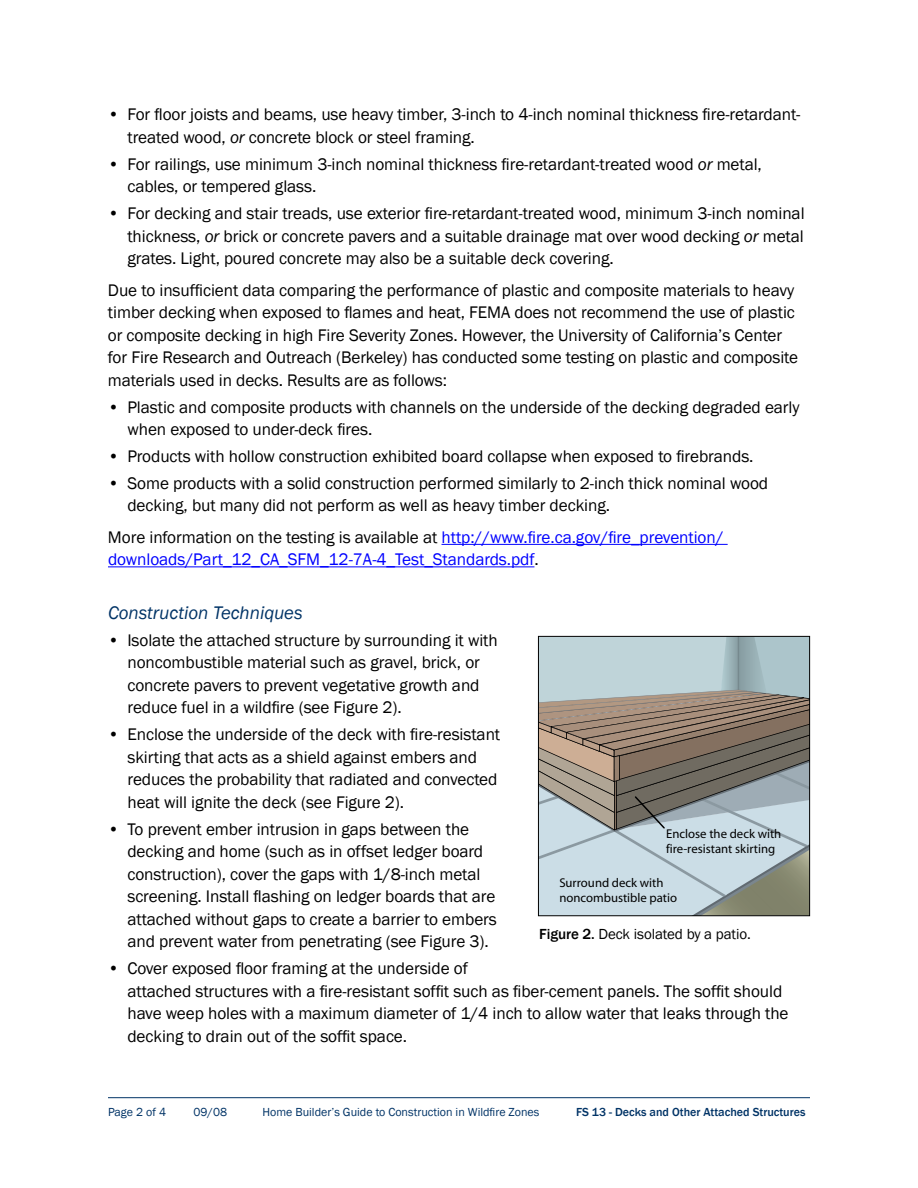
<style>
.page{position:relative;width:918px;height:1188px;background:#fff}
.page>*{position:absolute;margin:0;border:0;box-sizing:border-box;transform-origin:0 0}
.t1{font:italic 18.75px "Franklin Gothic";color:#036}
.t2{font:17.25px/22.5px "Franklin Gothic";letter-spacing:-.005em;color:#000}
.t3{font:17.25px/22.5px "Franklin Gothic";letter-spacing:-.005em;color:#00f}
.t4{font:15px "Franklin Gothic";letter-spacing:-.005em;color:#000}
.t5{font:12.75px/15.3px "Myriad";color:#000}
.t6{font:12px "Franklin Gothic";color:#036}
.t7{font:500 12px "Franklin Gothic";color:#036}
.s1{font-style:italic}
.s2{color:#000}
.s3{font-weight:500}
</style>
<div class="page">
<hr style="left:108px;top:1097px;width:702px;height:1px;background:#036">
<hr style="left:442px;top:544px;width:286px;height:1px;background:#00f">
<hr style="left:108px;top:566px;width:426px;height:1px;background:#00f">
<svg style="left:540px;top:638px;width:268px;height:276px;background:#a6aba9"></svg>
<div style="left:538px;top:636px;width:272px;height:280px;border:1px solid #000"></div>
<p class="t2" style="left:127px;top:103px;width:675px;text-indent:-19px">• For floor joists and beams, use heavy timber, 3-inch to 4-inch nominal thickness fire-retardant&shy;treated wood, <span class="s1">or</span> concrete block or steel framing.</p>
<p class="t2" style="left:127px;top:153px;width:636px;text-indent:-19px">• For railings, use minimum 3-inch nominal thickness fire-retardant-treated wood <span class="s1">or</span> metal, cables, or tempered glass.</p>
<p class="t2" style="left:127px;top:202px;width:679px;text-align:justify;text-indent:-19px">• For decking and stair treads, use exterior fire-retardant-treated wood, minimum 3-inch nominal thickness, <span class="s1">or</span> brick or concrete pavers and a suitable drainage mat over wood decking <span class="s1">or</span> metal grates. Light, poured concrete may also be a suitable deck covering.</p>
<p class="t2" style="left:108px;top:279px;width:692px">Due to insufficient data comparing the performance of plastic and composite materials to heavy timber decking when exposed to flames and heat, FEMA does not recommend the use of plastic or composite decking in high Fire Severity Zones. However, the University of California’s Center for Fire Research and Outreach (Berkeley) has conducted some testing on plastic and composite materials used in decks. Results are as follows:</p>
<p class="t2" style="left:127px;top:396px;width:674px;text-indent:-19px">• Plastic and composite products with channels on the underside of the decking degraded early when exposed to under-deck fires.</p>
<p class="t2" style="left:108px;top:445px;width:647px">• Products with hollow construction exhibited board collapse when exposed to firebrands.</p>
<p class="t2" style="left:127px;top:472px;width:642px;text-indent:-19px">• Some products with a solid construction performed similarly to 2-inch thick nominal wood decking, but many did not perform as well as heavy timber decking.</p>
<p class="t3" style="left:108px;top:526px;width:617px"><span class="s2">More information on the testing is available at</span> http://www.fire.ca.gov/fire_prevention/ downloads/Part_12_CA_SFM_12-7A-4_Test_Standards.pdf<span class="s2">.</span></p>
<p class="t1" style="left:108px;top:601px;width:196px">Construction Techniques</p>
<p class="t2" style="left:127px;top:629px;width:372px;text-indent:-19px">• Isolate the attached structure by surrounding it with noncombustible material such as gravel, brick, or concrete pavers to prevent vegetative growth and reduce fuel in a wildfire (see Figure 2).</p>
<p class="t2" style="left:127px;top:724px;width:374px;text-indent:-19px">• Enclose the underside of the deck with fire-resistant skirting that acts as a shield against embers and reduces the probability that radiated and convected heat will ignite the deck (see Figure 2).</p>
<p class="t2" style="left:127px;top:818px;width:371px;text-indent:-19px">• To prevent ember intrusion in gaps between the decking and home (such as in offset ledger board construction), cover the gaps with 1/8-inch metal screening. Install flashing on ledger boards that are attached without gaps to create a barrier to embers and prevent water from penetrating (see Figure 3).</p>
<p class="t2" style="left:127px;top:957px;width:663px;text-indent:-19px">• Cover exposed floor framing at the underside of<br>attached structures with a fire-resistant soffit such as fiber-cement panels. The soffit should have weep holes with a maximum diameter of 1/4 inch to allow water that leaks through the decking to drain out of the soffit space.</p>
<p class="t5" style="left:666px;top:826px;width:117px">Enclose the deck with fire-resistant skirting</p>
<p class="t5" style="left:559px;top:875px;width:119px">Surround deck with noncombustible patio</p>
<p class="t4" style="left:539px;top:925px;width:213px"><span class="s3">Figure 2.</span> Deck isolated by a patio.</p>
<p class="t6" style="left:108px;top:1104px;width:60px">Page 2 of 4</p>
<p class="t6" style="left:194px;top:1104px;width:35px">09/08</p>
<p class="t6" style="left:262px;top:1104px;width:278px">Home Builder’s Guide to Construction in Wildfire Zones</p>
<p class="t7" style="left:576px;top:1104px;width:231px">FS 13 - Decks and Other Attached Structures</p>
</div>
